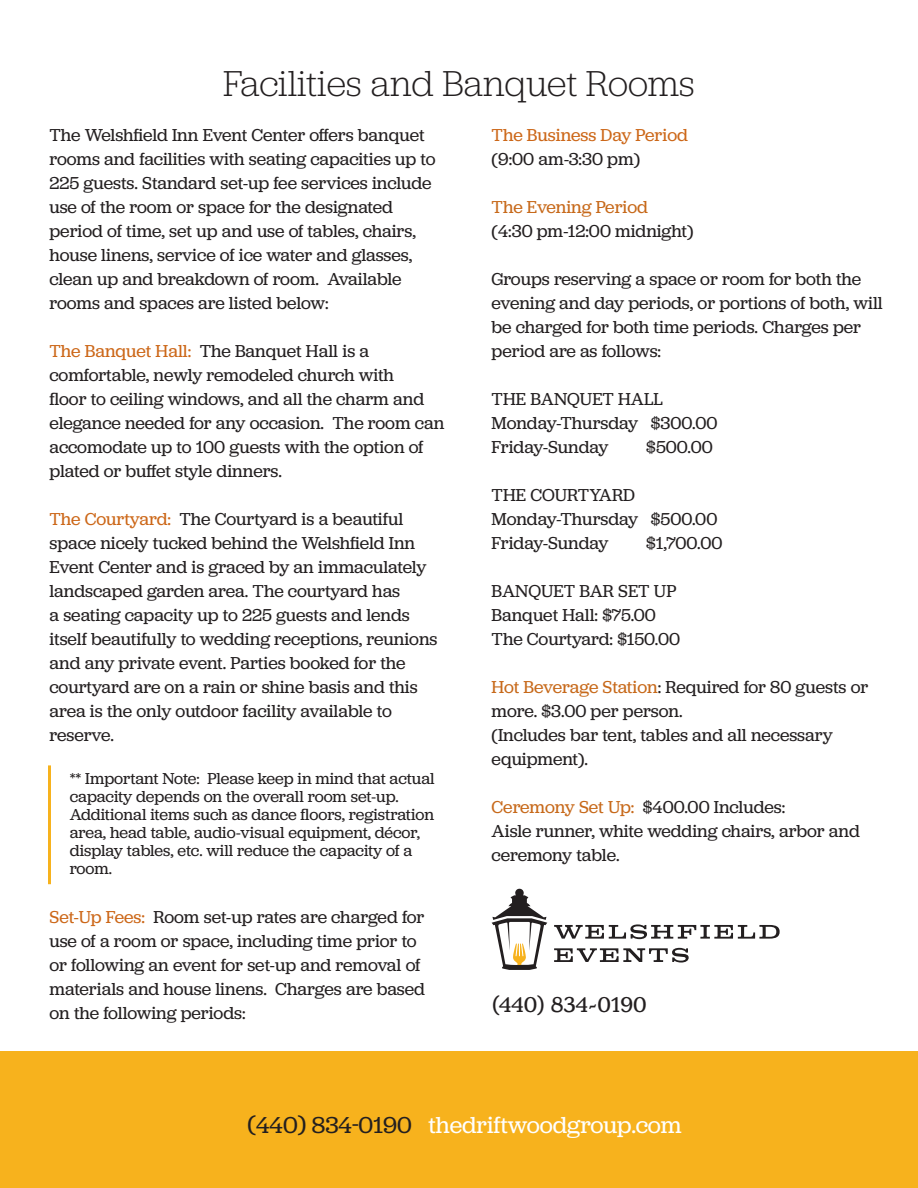
<style>
.page{position:relative;width:918px;height:1188px;background:#fff}
.page>*{position:absolute;margin:0;border:0;box-sizing:border-box;transform-origin:0 0}
.t1{font:300 37.5px "Jubilat";color:#231f20}
.t2{font:24px "Jubilat";color:#fff}
.t3{font:22.5px "Henriette";color:#231f20}
.t4{font:18px/24px "Jubilat";letter-spacing:-.005em;color:#231f20}
.t5{font:18px "Jubilat";letter-spacing:-.005em;color:#cc6718}
.t6{font:18px "Jubilat";letter-spacing:-.005em;color:#c7691a}
.t7{font:16.5px/18px "Jubilat";color:#231f20}
.s1{color:#cc6718}
.s2{color:#c7691a}
.s3{color:#231f20}
</style>
<div class="page">
<hr style="left:48px;top:765px;width:3px;height:119px;background:#f7b21d">
<svg style="left:554px;top:948px;width:135px;height:15px"></svg>
<svg style="left:554px;top:924px;width:226px;height:15px"></svg>
<svg style="left:492px;top:888px;width:55px;height:82px"></svg>
<div style="left:0;top:1052px;width:918px;height:136px;background:#f7b21d"></div>
<p class="t1" style="left:223px;top:60px;width:473px">Facilities and Banquet Rooms</p>
<p class="t4" style="left:50px;top:123px;width:388px">The Welshfield Inn Event Center offers banquet rooms and facilities with seating capacities up to 225 guests. Standard set-up fee services include use of the room or space for the designated period of time, set up and use of tables, chairs, house linens, service of ice water and glasses, clean up and breakdown of room. Available rooms and spaces are listed below:</p>
<p class="t4" style="left:50px;top:339px;width:346px"><span class="s1">The Banquet Hall:</span> The Banquet Hall is a comfortable, newly remodeled church with</p>
<p class="t4" style="left:50px;top:387px;width:396px">floor to ceiling windows, and all the charm and elegance needed for any occasion. The room can accomodate up to 100 guests with the option of plated or buffet style dinners.</p>
<p class="t4" style="left:50px;top:507px;width:389px"><span class="s1">The Courtyard:</span> The Courtyard is a beautiful space nicely tucked behind the Welshfield Inn Event Center and is graced by an immaculately landscaped garden area. The courtyard has<br>a seating capacity up to 225 guests and lends itself beautifully to wedding receptions, reunions and any private event. Parties booked for the courtyard are on a rain or shine basis and this area is the only outdoor facility available to reserve.</p>
<p class="t7" style="left:70px;top:769px;width:367px">** Important Note: Please keep in mind that actual capacity depends on the overall room set-up.<br>Additional items such as dance floors, registration area, head table, audio-visual equipment, décor, display tables, etc. will reduce the capacity of a room.</p>
<p class="t4" style="left:50px;top:904px;width:377px"><span class="s1">Set-Up Fees:</span> Room set-up rates are charged for use of a room or space, including time prior to or following an event for set-up and removal of materials and house linens. Charges are based on the following periods:</p>
<p class="t5" style="left:492px;top:124px;width:198px">The Business Day Period</p>
<p class="t4" style="left:492px;top:147px;width:150px">(9:00 am-3:30 pm)</p>
<p class="t6" style="left:492px;top:196px;width:158px">The Evening Period</p>
<p class="t4" style="left:492px;top:219px;width:203px">(4:30 pm-12:00 midnight)</p>
<p class="t4" style="left:492px;top:267px;width:393px">Groups reserving a space or room for both the evening and day periods, or portions of both, will be charged for both time periods. Charges per period are as follows:</p>
<p class="t4" style="left:492px;top:387px;width:173px">THE BANQUET HALL</p>
<p class="t4" style="left:492px;top:411px;width:227px">Monday-Thursday $300.00</p>
<p class="t4" style="left:492px;top:435px;width:118px">Friday-Sunday</p>
<p class="t4" style="left:646px;top:435px;width:68px">$500.00</p>
<p class="t4" style="left:492px;top:483px;width:145px">THE COURTYARD</p>
<p class="t4" style="left:492px;top:507px;width:227px">Monday-Thursday $500.00</p>
<p class="t4" style="left:492px;top:531px;width:118px">Friday-Sunday</p>
<p class="t4" style="left:646px;top:531px;width:78px">$1,700.00</p>
<p class="t4" style="left:492px;top:579px;width:186px">BANQUET BAR SET UP</p>
<p class="t4" style="left:492px;top:603px;width:166px">Banquet Hall: $75.00</p>
<p class="t4" style="left:492px;top:627px;width:190px">The Courtyard: $150.00</p>
<p class="t4" style="left:492px;top:675px;width:378px"><span class="s2">Hot Beverage Station</span>: Required for 80 guests or more. $3.00 per person.</p>
<p class="t4" style="left:492px;top:723px;width:343px">(Includes bar tent, tables and all necessary equipment).</p>
<p class="t4" style="left:492px;top:795px;width:295px"><span class="s2">Ceremony Set Up:</span> $400.00 Includes:</p>
<p class="t4" style="left:492px;top:819px;width:370px">Aisle runner, white wedding chairs, arbor and ceremony table.</p>
<p class="t3" style="left:492px;top:992px;width:157px">(440) 834-0190</p>
<p class="t2" style="left:247px;top:1110px;width:436px"><span class="s3">(440) 834-0190</span> thedriftwoodgroup.com</p>
</div>
